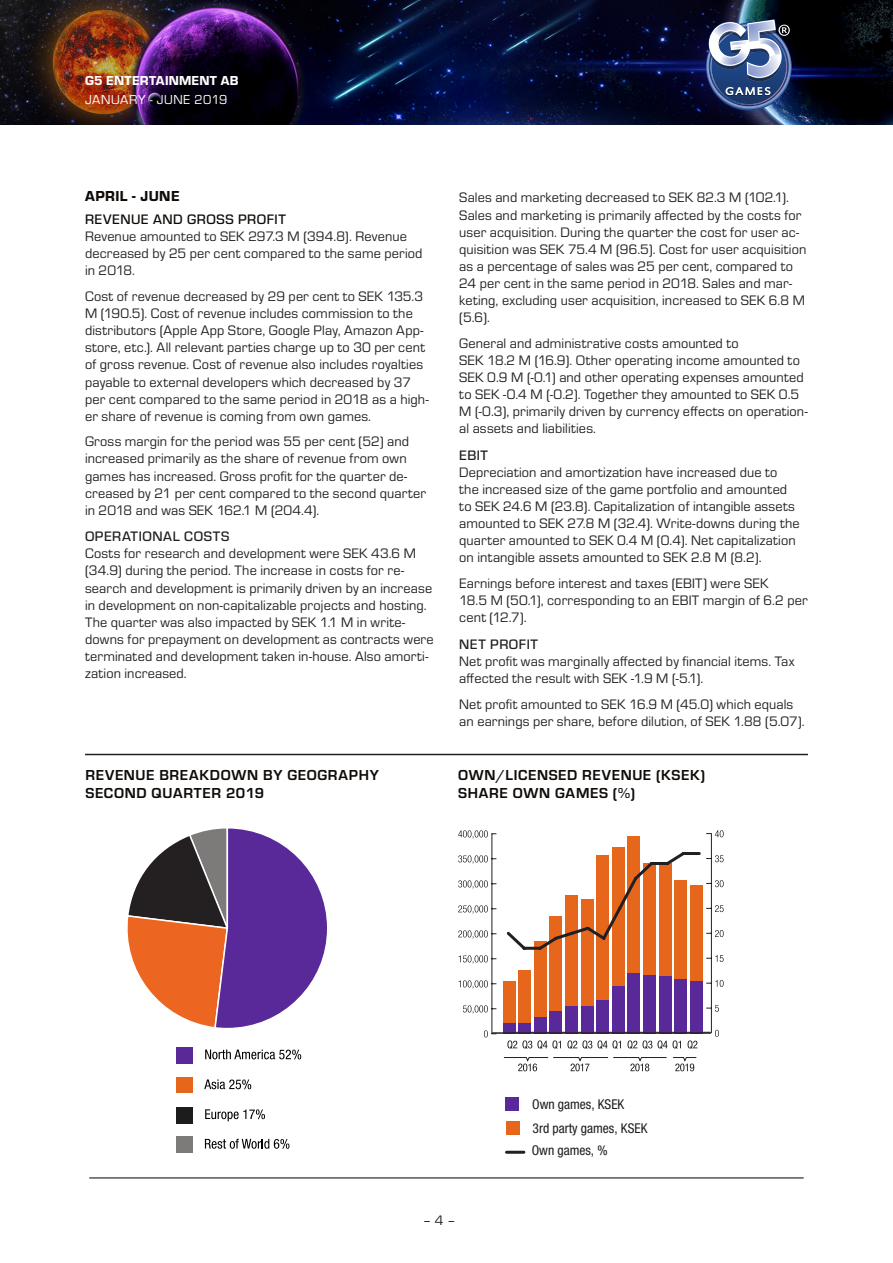
<style>
.page{position:relative;width:893px;height:1263px;background:#fff}
.page>*{position:absolute;margin:0;border:0;box-sizing:border-box;transform-origin:0 0}
.grafrubbe{font:700 15px/18px "Eurostile";letter-spacing:.045em;color:#0f0b08}
.rubbe1{font:15px "Eurostile Hea";letter-spacing:.03em;color:#0f0b08}
.brödtext{font:14.25px/17.1px "Eurostile";letter-spacing:.01em;color:#231f20}
.rubbe3{font:500 14.25px "Eurostile";letter-spacing:.04em;color:#231f20}
.rubbe3-2{font:500 14.25px "Eurostile";letter-spacing:.04em;color:#0f0b08}
.t1{font:condensed 13.5px/22.8px "Helvetica Neue LT Pro";color:#1c1c1c}
.t2{font:13.5px "Eurostile Hea";letter-spacing:.015em;color:#fff}
.t3{font:13.5px "Eurostile";letter-spacing:.035em;color:#fff}
</style>
<div class="page">
<img style="left:0;top:0;width:893px;height:124px">
<hr style="left:89px;top:1178px;width:715px;height:1px;background:#000">
<img style="left:706px;top:19px;width:85px;height:90px">
<hr style="left:85px;top:754px;width:723px;height:1px;background:#231f20">
<svg style="left:127px;top:828px;width:200px;height:200px"></svg>
<div style="left:177px;top:1136px;width:16px;height:17px;background:#7d7a7a"></div>
<div style="left:177px;top:1077px;width:16px;height:16px;background:#e6661c"></div>
<div style="left:177px;top:1107px;width:16px;height:16px;background:#1c1c1c"></div>
<div style="left:177px;top:1047px;width:16px;height:17px;background:#592999"></div>
<svg style="left:205px;top:1139px;width:84px;height:10px"></svg>
<svg style="left:204px;top:1079px;width:47px;height:10px"></svg>
<svg style="left:205px;top:1109px;width:60px;height:12px"></svg>
<svg style="left:205px;top:1049px;width:96px;height:10px"></svg>
<hr style="left:492px;top:834px;width:1px;height:200px;background:#231f20">
<svg style="left:484px;top:1030px;width:12px;height:7px"></svg>
<svg style="left:463px;top:1005px;width:33px;height:9px"></svg>
<svg style="left:459px;top:980px;width:37px;height:9px"></svg>
<svg style="left:459px;top:955px;width:37px;height:9px"></svg>
<svg style="left:458px;top:930px;width:38px;height:9px"></svg>
<svg style="left:458px;top:905px;width:38px;height:9px"></svg>
<svg style="left:458px;top:880px;width:38px;height:9px"></svg>
<svg style="left:458px;top:855px;width:38px;height:9px"></svg>
<svg style="left:458px;top:830px;width:38px;height:9px"></svg>
<div style="left:503px;top:981px;width:12px;height:42px;background:#e6661c"></div>
<div style="left:519px;top:970px;width:12px;height:53px;background:#e6661c"></div>
<div style="left:534px;top:941px;width:13px;height:77px;background:#e6661c"></div>
<div style="left:550px;top:916px;width:12px;height:95px;background:#e6661c"></div>
<div style="left:565px;top:896px;width:13px;height:110px;background:#e6661c"></div>
<div style="left:581px;top:900px;width:12px;height:106px;background:#e6661c"></div>
<div style="left:596px;top:855px;width:13px;height:145px;background:#e6661c"></div>
<div style="left:612px;top:847px;width:12px;height:139px;background:#e6661c"></div>
<div style="left:628px;top:836px;width:12px;height:137px;background:#e6661c"></div>
<div style="left:643px;top:863px;width:13px;height:113px;background:#e6661c"></div>
<div style="left:659px;top:863px;width:12px;height:113px;background:#e6661c"></div>
<div style="left:674px;top:881px;width:13px;height:98px;background:#e6661c"></div>
<div style="left:690px;top:885px;width:12px;height:96px;background:#e6661c"></div>
<div style="left:503px;top:1023px;width:12px;height:11px;background:#592999"></div>
<div style="left:519px;top:1023px;width:12px;height:11px;background:#592999"></div>
<div style="left:534px;top:1018px;width:13px;height:16px;background:#592999"></div>
<div style="left:550px;top:1011px;width:12px;height:23px;background:#592999"></div>
<div style="left:565px;top:1006px;width:13px;height:28px;background:#592999"></div>
<div style="left:581px;top:1006px;width:12px;height:28px;background:#592999"></div>
<div style="left:596px;top:1000px;width:13px;height:34px;background:#592999"></div>
<div style="left:612px;top:986px;width:12px;height:48px;background:#592999"></div>
<div style="left:628px;top:973px;width:12px;height:61px;background:#592999"></div>
<div style="left:643px;top:976px;width:13px;height:58px;background:#592999"></div>
<div style="left:659px;top:976px;width:12px;height:58px;background:#592999"></div>
<div style="left:674px;top:979px;width:13px;height:55px;background:#592999"></div>
<div style="left:690px;top:981px;width:12px;height:53px;background:#592999"></div>
<hr style="left:492px;top:1032px;width:219px;height:2px;background:#231f20">
<svg style="left:715px;top:1030px;width:4px;height:7px"></svg>
<hr style="left:711px;top:833px;width:1px;height:200px;background:#231f20">
<svg style="left:706px;top:1005px;width:13px;height:7px"></svg>
<svg style="left:706px;top:980px;width:18px;height:7px"></svg>
<svg style="left:706px;top:830px;width:18px;height:7px"></svg>
<svg style="left:506px;top:849px;width:218px;height:113px"></svg>
<svg style="left:507px;top:1040px;width:54px;height:9px"></svg>
<svg style="left:567px;top:1040px;width:54px;height:9px"></svg>
<svg style="left:627px;top:1040px;width:54px;height:9px"></svg>
<svg style="left:688px;top:1040px;width:9px;height:9px"></svg>
<svg style="left:503px;top:1057px;width:194px;height:14px"></svg>
<div style="left:506px;top:1121px;width:13px;height:13px;background:#e6661c"></div>
<div style="left:505px;top:1097px;width:14px;height:13px;background:#592999"></div>
<hr style="left:506px;top:1151px;width:18px;height:3px;background:#231f20">
<p class="t2" style="left:85px;top:71px;width:155px">G5 ENTERTAINMENT AB</p>
<p class="t3" style="left:85px;top:90px;width:144px">JANUARY - JUNE 2019</p>
<p class="rubbe1" style="left:85px;top:186px;width:96px">APRIL - JUNE</p>
<p class="rubbe3-2" style="left:85px;top:210px;width:202px">REVENUE AND GROSS PROFIT</p>
<p class="brödtext" style="left:85px;top:227px;width:339px">Revenue amounted to SEK 297.3 M (394.8). Revenue decreased by 25 per cent compared to the same period in 2018.</p>
<p class="brödtext" style="left:85px;top:287px;width:345px">Cost of revenue decreased by 29 per cent to SEK 135.3<br>M (190.5). Cost of revenue includes commission to the distributors (Apple App Store, Google Play, Amazon App&shy;store, etc.). All relevant parties charge up to 30 per cent of gross revenue. Cost of revenue also includes royalties payable to external developers which decreased by 37 per cent compared to the same period in 2018 as a high&shy;er share of revenue is coming from own games.</p>
<p class="brödtext" style="left:85px;top:432px;width:342px">Gross margin for the period was 55 per cent (52) and increased primarily as the share of revenue from own games has increased. Gross profit for the quarter de&shy;creased by 21 per cent compared to the second quarter in 2018 and was SEK 162.1 M (204.4).</p>
<p class="rubbe3" style="left:85px;top:527px;width:146px">OPERATIONAL COSTS</p>
<p class="brödtext" style="left:85px;top:544px;width:350px">Costs for research and development were SEK 43.6 M (34.9) during the period. The increase in costs for re&shy;search and development is primarily driven by an increase in development on non-capitalizable projects and hosting.<br>The quarter was also impacted by SEK 1.1 M in write&shy;downs for prepayment on development as contracts were terminated and development taken in-house. Also amorti&shy;zation increased.</p>
<p class="grafrubbe" style="left:85px;top:765px;width:295px">REVENUE BREAKDOWN BY GEOGRAPHY<br>SECOND QUARTER 2019</p>
<p class="brödtext" style="left:459px;top:189px;width:349px">Sales and marketing decreased to SEK 82.3 M (102.1).<br>Sales and marketing is primarily affected by the costs for user acquisition. During the quarter the cost for user ac&shy;quisition was SEK 75.4 M (96.5). Cost for user acquisition as a percentage of sales was 25 per cent, compared to 24 per cent in the same period in 2018. Sales and mar&shy;keting, excluding user acquisition, increased to SEK 6.8 M (5.6).</p>
<p class="brödtext" style="left:459px;top:334px;width:350px">General and administrative costs amounted to<br>SEK 18.2 M (16.9). Other operating income amounted to SEK 0.9 M (-0.1) and other operating expenses amounted to SEK -0.4 M (-0.2). Together they amounted to SEK 0.5<br>M (-0.3), primarily driven by currency effects on operation&shy;al assets and liabilities.</p>
<p class="rubbe3" style="left:459px;top:445px;width:30px">EBIT</p>
<p class="brödtext" style="left:459px;top:463px;width:342px">Depreciation and amortization have increased due to the increased size of the game portfolio and amounted to SEK 24.6 M (23.8). Capitalization of intangible assets amounted to SEK 27.8 M (32.4). Write-downs during the quarter amounted to SEK 0.4 M (0.4). Net capitalization on intangible assets amounted to SEK 2.8 M (8.2).</p>
<p class="brödtext" style="left:459px;top:574px;width:350px">Earnings before interest and taxes (EBIT) were SEK<br>18.5 M (50.1), corresponding to an EBIT margin of 6.2 per cent (12.7).</p>
<p class="rubbe3" style="left:459px;top:634px;width:80px">NET PROFIT</p>
<p class="brödtext" style="left:459px;top:652px;width:337px">Net profit was marginally affected by financial items. Tax affected the result with SEK -1.9 M (-5.1).</p>
<p class="brödtext" style="left:459px;top:695px;width:347px">Net profit amounted to SEK 16.9 M (45.0) which equals an earnings per share, before dilution, of SEK 1.88 (5.07).</p>
<p class="grafrubbe" style="left:458px;top:765px;width:248px">OWN/LICENSED REVENUE (KSEK)</p>
<p class="grafrubbe" style="left:458px;top:783px;width:178px">SHARE OWN GAMES (%)</p>
<p class="t1" style="left:532px;top:1092px;width:94px">Own games, KSEK</p>
<p class="t1" style="left:532px;top:1116px;width:117px">3rd party games, KSEK<br>Own games, %</p>
<p class="brödtext" style="left:423px;top:1211px;width:35px">– 4 –</p>
</div>
